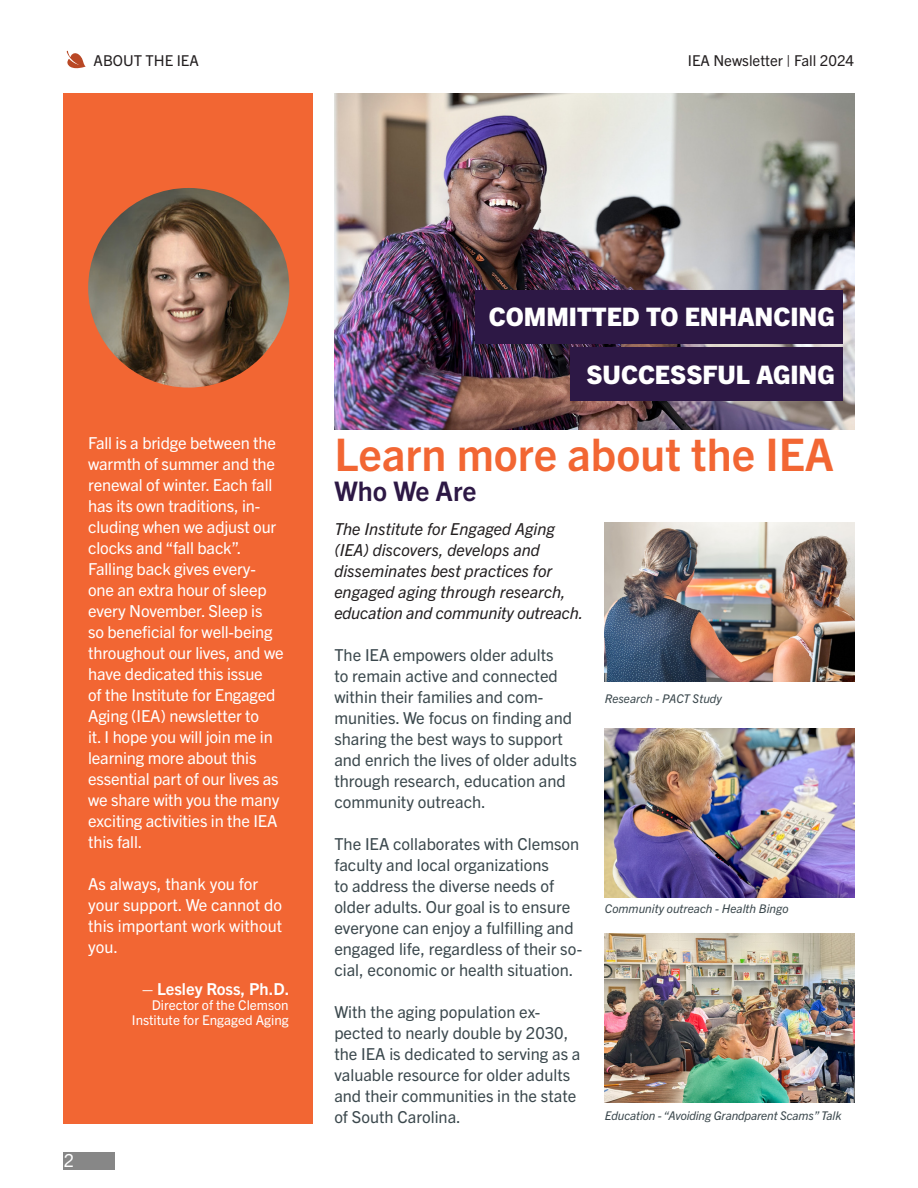
<style>
.page{position:relative;width:918px;height:1188px;background:#fff}
.page>*{position:absolute;margin:0;border:0;box-sizing:border-box;transform-origin:0 0}
.t1{font:700 45px "Trade Gothic Next LT Pro";color:#f26633}
.t2{font:700 27px "Trade Gothic Next LT Pro";color:#2d1845}
.t3{font:800 25.5px "Trade Gothic Next LT Pro";color:#fff}
.t4{font:18px "Trade Gothic Next LT Pro";color:#fff}
.t5{font:16.5px/21px "Trade Gothic Next LT Pro";color:#3b484d}
.t6{font:16.5px/21px "Trade Gothic Next LT Pro";letter-spacing:-.01em;color:#fff}
.t7{font:italic 16.5px/21px "Trade Gothic Next LT Pro";color:#231f20}
.t8{font:700 16.5px "Trade Gothic Next LT Pro";color:#fff}
.t9{font:15px "Trade Gothic Next LT Pro";color:#231f20}
.t10{font:13.5px/15px "Trade Gothic Next LT Pro";color:#fff;text-align:right}
.t11{font:italic 12px "Trade Gothic Next LT Pro";color:#3b484d}
</style>
<div class="page">
<div style="left:64px;top:94px;width:249px;height:1030px;background:#f26633"></div>
<img style="left:88px;top:188px;width:201px;height:200px">
<img style="left:334px;top:94px;width:520px;height:336px">
<div style="left:475px;top:290px;width:368px;height:54px;background:#2d1845"></div>
<div style="left:571px;top:348px;width:272px;height:53px;background:#2d1845"></div>
<div style="left:64px;top:1152px;width:51px;height:17px;background:#878787"></div>
<svg style="left:67px;top:51px;width:19px;height:17px"></svg>
<img style="left:605px;top:523px;width:249px;height:159px">
<img style="left:605px;top:728px;width:249px;height:169px">
<img style="left:605px;top:934px;width:249px;height:169px">
<p class="t9" style="left:94px;top:50px;width:107px">ABOUT THE IEA</p>
<p class="t9" style="left:688px;top:50px;width:168px">IEA Newsletter | Fall 2024</p>
<p class="t6" style="left:88px;top:431px;width:190px">Fall is a bridge between the warmth of summer and the renewal of winter. Each fall has its own traditions, in&shy;cluding when we adjust our clocks and “fall back”.</p>
<p class="t6" style="left:88px;top:557px;width:197px">Falling back gives every&shy;one an extra hour of sleep every November. Sleep is<br>so beneficial for well-being throughout our lives, and we have dedicated this issue<br>of the Institute for Engaged<br>Aging (IEA) newsletter to<br>it. I hope you will join me in learning more about this essential part of our lives as we share with you the many exciting activities in the IEA this fall.</p>
<p class="t6" style="left:88px;top:872px;width:195px">As always, thank you for your support. We cannot do this important work without you.</p>
<p class="t8" style="left:142px;top:978px;width:149px">– Lesley Ross, Ph.D.</p>
<p class="t10" style="left:132px;top:997px;width:158px">Director of the Clemson<br>Institute for Engaged Aging</p>
<p class="t4" style="left:64px;top:1148px;width:12px">2</p>
<p class="t3" style="left:489px;top:299px;width:347px">COMMITTED TO ENHANCING</p>
<p class="t3" style="left:586px;top:357px;width:250px">SUCCESSFUL AGING</p>
<p class="t1" style="left:334px;top:423px;width:501px">Learn more about the IEA</p>
<p class="t2" style="left:334px;top:472px;width:144px">Who We Are</p>
<p class="t7" style="left:334px;top:517px;width:251px">The Institute for Engaged Aging (IEA) discovers, develops and disseminates best practices for engaged aging through research, education and community outreach.</p>
<p class="t5" style="left:334px;top:643px;width:244px">The IEA empowers older adults<br>to remain active and connected within their families and com&shy;munities. We focus on finding and sharing the best ways to support and enrich the lives of older adults through research, education and community outreach.</p>
<p class="t5" style="left:334px;top:832px;width:249px">The IEA collaborates with Clemson faculty and local organizations<br>to address the diverse needs of older adults. Our goal is to ensure everyone can enjoy a fulfilling and engaged life, regardless of their so&shy;cial, economic or health situation.</p>
<p class="t5" style="left:334px;top:1000px;width:248px">With the aging population ex&shy;pected to nearly double by 2030, the IEA is dedicated to serving as a valuable resource for older adults and their communities in the state of South Carolina.</p>
<p class="t11" style="left:605px;top:690px;width:119px">Research - PACT Study</p>
<p class="t11" style="left:605px;top:900px;width:185px">Community outreach - Health Bingo</p>
<p class="t11" style="left:605px;top:1107px;width:238px">Education - “Avoiding Grandparent Scams” Talk</p>
</div>
